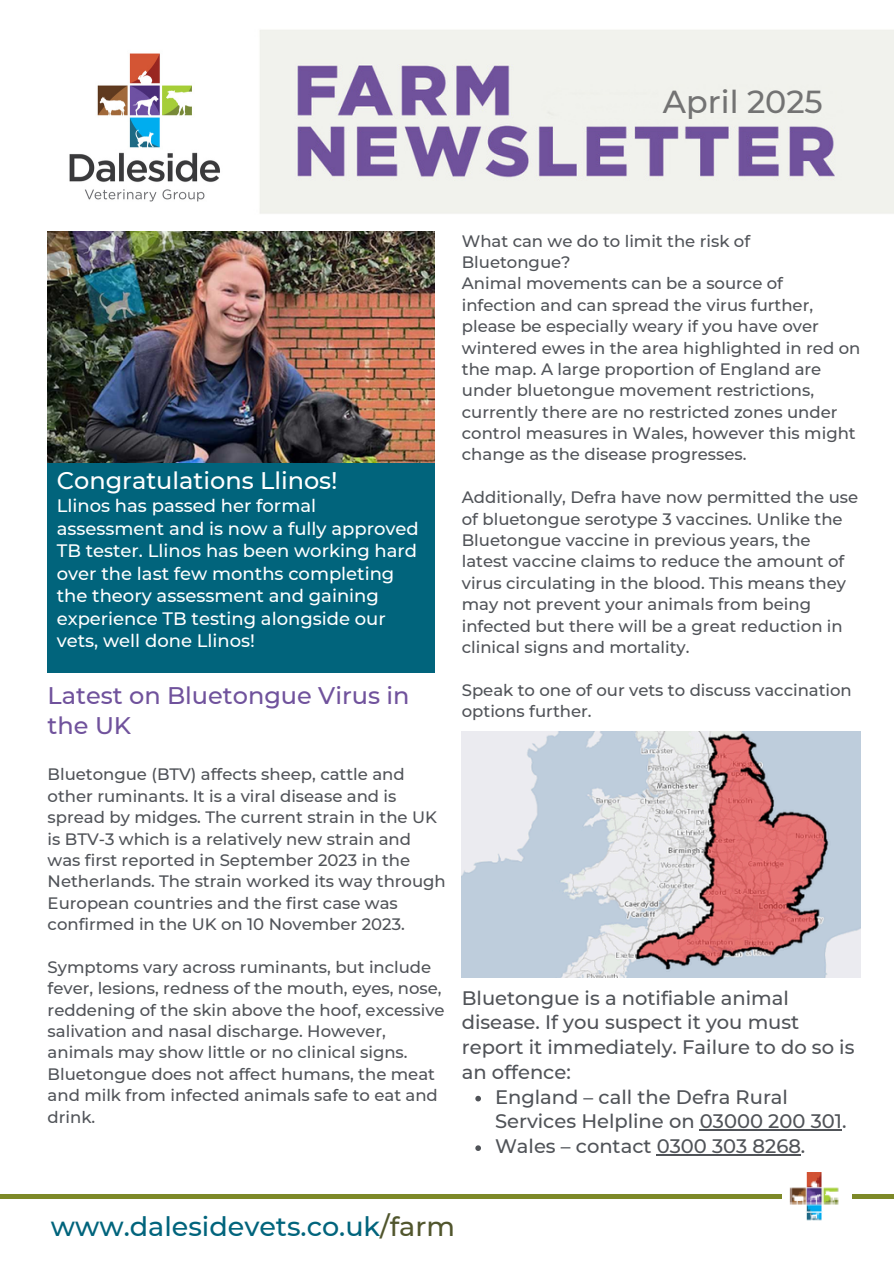
<style>
.page{position:relative;width:894px;height:1264px;background:#fff}
.page>*{position:absolute;margin:0;border:0;box-sizing:border-box;transform-origin:0 0}
.t1{font:500 31.8px "Montserrat";color:#737373}
.t2{font:500 27px "Montserrat";color:#01647c}
.t3{font:500 24px/30.3px "Montserrat";color:#70529c}
.t4{font:500 24px "Montserrat";color:#fff}
.t5{font:500 19.5px/24.8px "Montserrat";color:#505358}
.t6{font:500 18px/22.5px "Montserrat";color:#fff}
.t7{font:500 16.5px/21.3px "Montserrat";color:#505358}
.s1{color:#51562d}
</style>
<div class="page">
<div style="left:0;top:1194px;width:893px;height:5px;background:#7d8928"></div>
<img style="left:782px;top:1172px;width:69px;height:49px">
<img style="left:69px;top:53px;width:151px;height:149px">
<img style="left:260px;top:30px;width:633px;height:184px">
<img style="left:48px;top:232px;width:386px;height:231px">
<img style="left:461px;top:731px;width:399px;height:246px">
<div style="left:48px;top:463px;width:386px;height:209px;background:#01647c"></div>
<svg style="left:475px;top:1095px;width:6px;height:6px"></svg>
<hr style="left:699px;top:1129px;width:142px;height:1px;background:#505358">
<svg style="left:475px;top:1145px;width:6px;height:5px"></svg>
<hr style="left:656px;top:1154px;width:144px;height:1px;background:#505358">
<p class="t1" style="left:662px;top:83px;width:161px">April 2025</p>
<h3 class="t4" style="left:57px;top:465px;width:282px">Congratulations Llinos!</h3>
<h3 class="t6" style="left:57px;top:494px;width:363px">Llinos has passed her formal assessment and is now a fully approved TB tester. Llinos has been working hard over the last few months completing the theory assessment and gaining experience TB testing alongside our vets, well done Llinos!</h3>
<h1 class="t3" style="left:48px;top:680px;width:363px">Latest on Bluetongue Virus in the UK</h1>
<p class="t7" style="left:48px;top:763px;width:399px">Bluetongue (BTV) affects sheep, cattle and other ruminants. It is a viral disease and is spread by midges. The current strain in the UK is BTV-3 which is a relatively new strain and was first reported in September 2023 in the Netherlands. The strain worked its way through European countries and the first case was confirmed in the UK on 10 November 2023.</p>
<p class="t7" style="left:48px;top:956px;width:398px">Symptoms vary across ruminants, but include fever, lesions, redness of the mouth, eyes, nose, reddening of the skin above the hoof, excessive salivation and nasal discharge. However, animals may show little or no clinical signs.<br>Bluetongue does not affect humans, the meat and milk from infected animals safe to eat and drink.</p>
<p class="t7" style="left:461px;top:230px;width:290px">What can we do to limit the risk of<br>Bluetongue?</p>
<p class="t7" style="left:461px;top:273px;width:400px">Animal movements can be a source of infection and can spread the virus further, please be especially weary if you have over wintered ewes in the area highlighted in red on the map. A large proportion of England are under bluetongue movement restrictions, currently there are no restricted zones under control measures in Wales, however this might change as the disease progresses.</p>
<p class="t7" style="left:461px;top:486px;width:398px">Additionally, Defra have now permitted the use of bluetongue serotype 3 vaccines. Unlike the Bluetongue vaccine in previous years, the latest vaccine claims to reduce the amount of virus circulating in the blood. This means they may not prevent your animals from being infected but there will be a great reduction in clinical signs and mortality.</p>
<p class="t7" style="left:461px;top:679px;width:391px">Speak to one of our vets to discuss vaccination options further.</p>
<p class="t5" style="left:461px;top:985px;width:394px">Bluetongue is a notifiable animal disease. If you suspect it you must report it immediately. Failure to do so is an offence:</p>
<p class="t5" style="left:495px;top:1084px;width:353px">England – call the Defra Rural<br>Services Helpline on 03000 200 301.</p>
<p class="t5" style="left:495px;top:1133px;width:312px">Wales – contact 0300 303 8268.</p>
<p class="t2" style="left:51px;top:1209px;width:405px">www.dalesidevets.co.uk<span class="s1">/farm</span></p>
</div>
